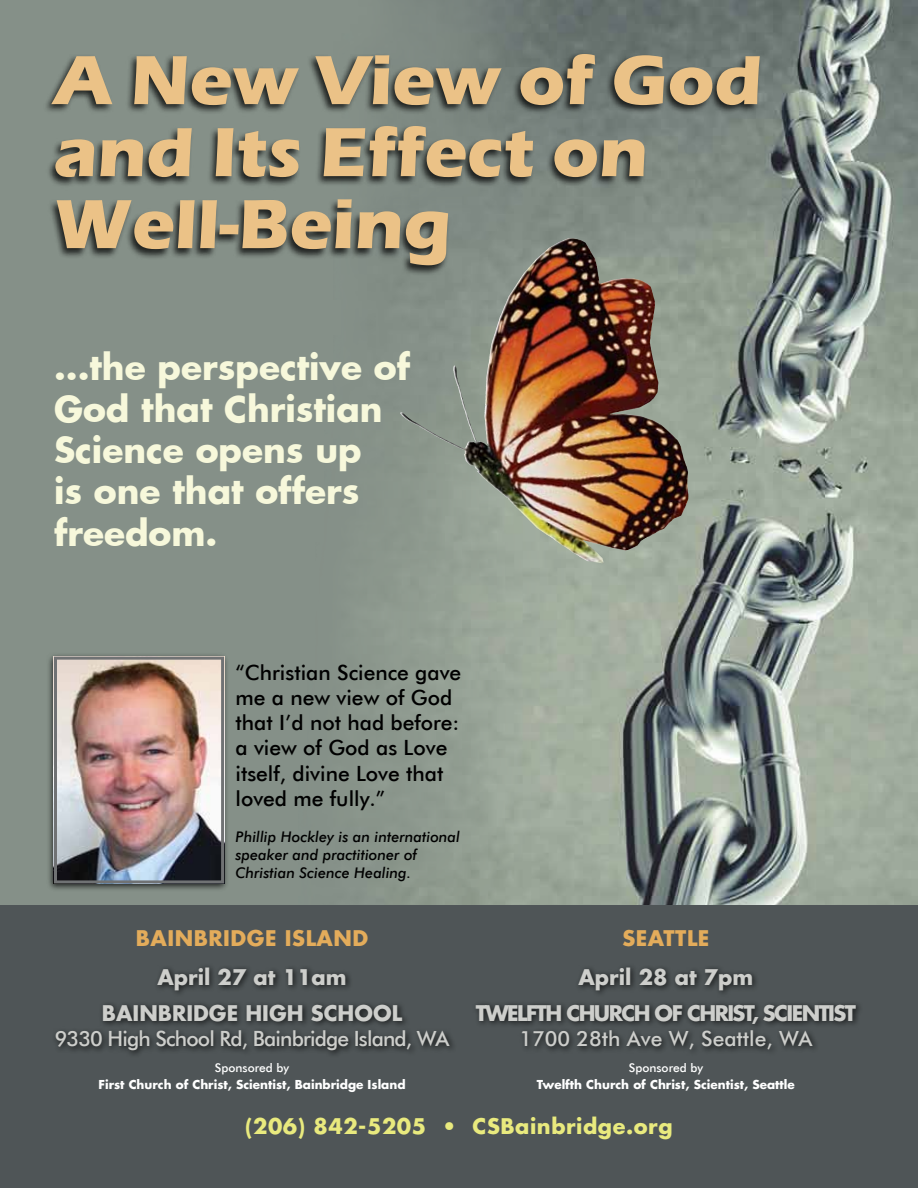
<style>
.page{position:relative;width:918px;height:1188px;background:#fff}
.page>*{position:absolute;margin:0;border:0;box-sizing:border-box;transform-origin:0 0}
.t1{font:700 72px/72px "Eras ITC";color:#ebc287}
.t2{font:700 34.5px/41.4px "Futura";color:#f7f8db}
.t3{font:500 21px/25.2px "Futura BT";color:#000}
.t4{font:700 21px/36px "Futura Std";letter-spacing:-.075em;color:#cdcecb;text-align:center}
.t5{font:500 21px "Futura BT";letter-spacing:-.04em;color:#cdcecb}
.t6{font:700 21px/36px "Futura Std";color:#cdcecb;text-align:center}
.t7{font:700 21px "Futura Std";letter-spacing:.025em;color:#e9ea7e}
.t8{font:700 21px "Futura Std";letter-spacing:.025em;color:#e3ac5b}
.t9{font:500 21px "Futura BT";color:#cdcecb}
.t10{font:italic 500 15px/18px "Futura BT";color:#000}
.t11{font:700 12px "Futura Std";color:#fff}
.t12{font:500 12px "Futura BT";color:#fff}
</style>
<div class="page">
<div style="left:0;top:0;width:918px;height:918px;background:#859088"></div>
<img style="left:373px;top:0;width:545px;height:905px">
<div style="left:0;top:905px;width:918px;height:283px;background:#4f5557"></div>
<div style="left:47px;top:653px;width:182px;height:239px;background:#000;opacity:.75"></div>
<img style="left:58px;top:661px;width:162px;height:218px">
<div style="left:54px;top:657px;width:170px;height:226px;border:3px solid #707274"></div>
<div style="left:43px;top:52px;width:719px;height:224px;background:#000;opacity:.75"></div>
<img style="left:531px;top:238px;width:41px;height:28px">
<div style="left:52px;top:963px;width:405px;height:95px;background:#000;opacity:.75"></div>
<div style="left:472px;top:963px;width:392px;height:93px;background:#000;opacity:.75"></div>
<h1 class="t1" style="left:54px;top:44px;width:710px">A New View of God and Its Effect on<br>Well-Being</h1>
<h2 class="t2" style="left:54px;top:346px;width:358px">...the perspective of<br>God that Christian<br>Science opens up<br>is one that offers freedom.</h2>
<p class="t3" style="left:236px;top:660px;width:227px">“Christian Science gave me a new view of God that I’d not had before: a view of God as Love itself, divine Love that loved me fully.”</p>
<p class="t10" style="left:236px;top:827px;width:226px">Phillip Hockley is an international speaker and practitioner of<br>Christian Science Healing.</p>
<p class="t8" style="left:136px;top:924px;width:234px">BAINBRIDGE ISLAND</p>
<p class="t8" style="left:622px;top:924px;width:89px">SEATTLE</p>
<p class="t6" style="left:102px;top:958px;width:302px">April 27 at 11am<br>BAINBRIDGE HIGH SCHOOL</p>
<p class="t5" style="left:55px;top:1026px;width:396px">9330 High School Rd, Bainbridge Island, WA</p>
<p class="t4" style="left:476px;top:958px;width:382px">April 28 at 7pm<br>TWELFTH CHURCH OF CHRIST, SCIENTIST</p>
<p class="t9" style="left:519px;top:1026px;width:294px">1700 28th Ave W, Seattle, WA</p>
<p class="t12" style="left:215px;top:1060px;width:76px">Sponsored by</p>
<p class="t11" style="left:99px;top:1077px;width:309px">First Church of Christ, Scientist, Bainbridge Island</p>
<p class="t12" style="left:629px;top:1060px;width:76px">Sponsored by</p>
<p class="t11" style="left:537px;top:1077px;width:259px">Twelfth Church of Christ, Scientist, Seattle</p>
<p class="t7" style="left:245px;top:1112px;width:429px">(206) 842-5205 • CSBainbridge.org</p>
</div>
